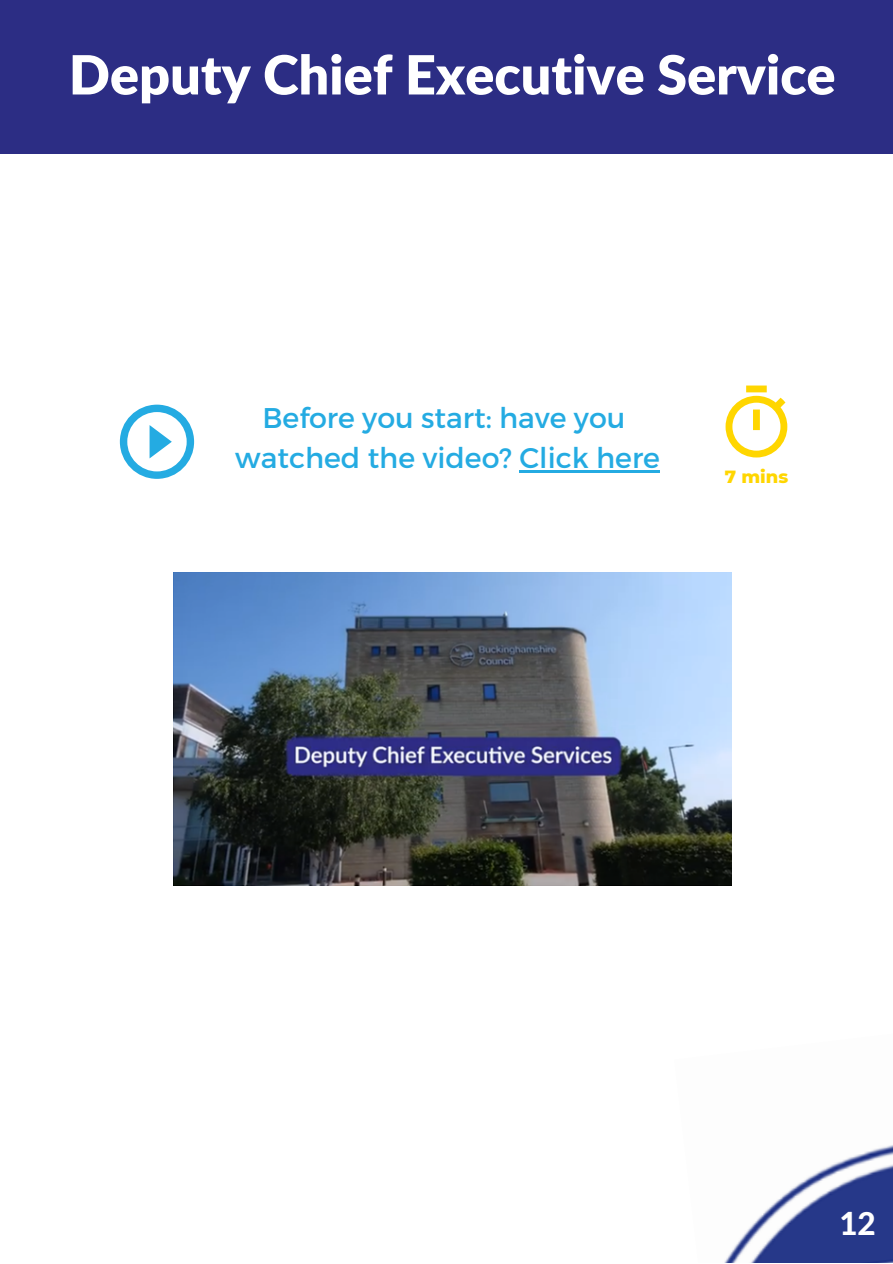
<style>
.page{position:relative;width:893px;height:1264px;background:#fff}
.page>*{position:absolute;margin:0;border:0;box-sizing:border-box;transform-origin:0 0}
.t1{font:900 54px "Lato";color:#fff}
.t2{font:800 31.5px "Lato";color:#fff}
.t3{font:28.5px "Montserrat";color:#24abe2}
.t4{font:800 18px "Montserrat";color:#ffd600}
</style>
<div class="page">
<img style="left:724px;top:1145px;width:168px;height:117px">
<svg style="left:725px;top:385px;width:62px;height:72px"></svg>
<div style="left:0;top:0;width:892px;height:154px;background:#2c2d84"></div>
<svg style="left:120px;top:404px;width:74px;height:75px"></svg>
<img style="left:173px;top:572px;width:558px;height:313px">
<hr style="left:519px;top:470px;width:141px;height:2px;background:#24abe2">
<p class="t1" style="left:69px;top:41px;width:768px">Deputy Chief Executive Service</p>
<p class="t3" style="left:262px;top:399px;width:364px">Before you start: have you</p>
<p class="t3" style="left:235px;top:439px;width:426px">watched the video? Click here</p>
<p class="t4" style="left:724px;top:465px;width:65px">7 mins</p>
<p class="t2" style="left:839px;top:1203px;width:38px">12</p>
</div>
